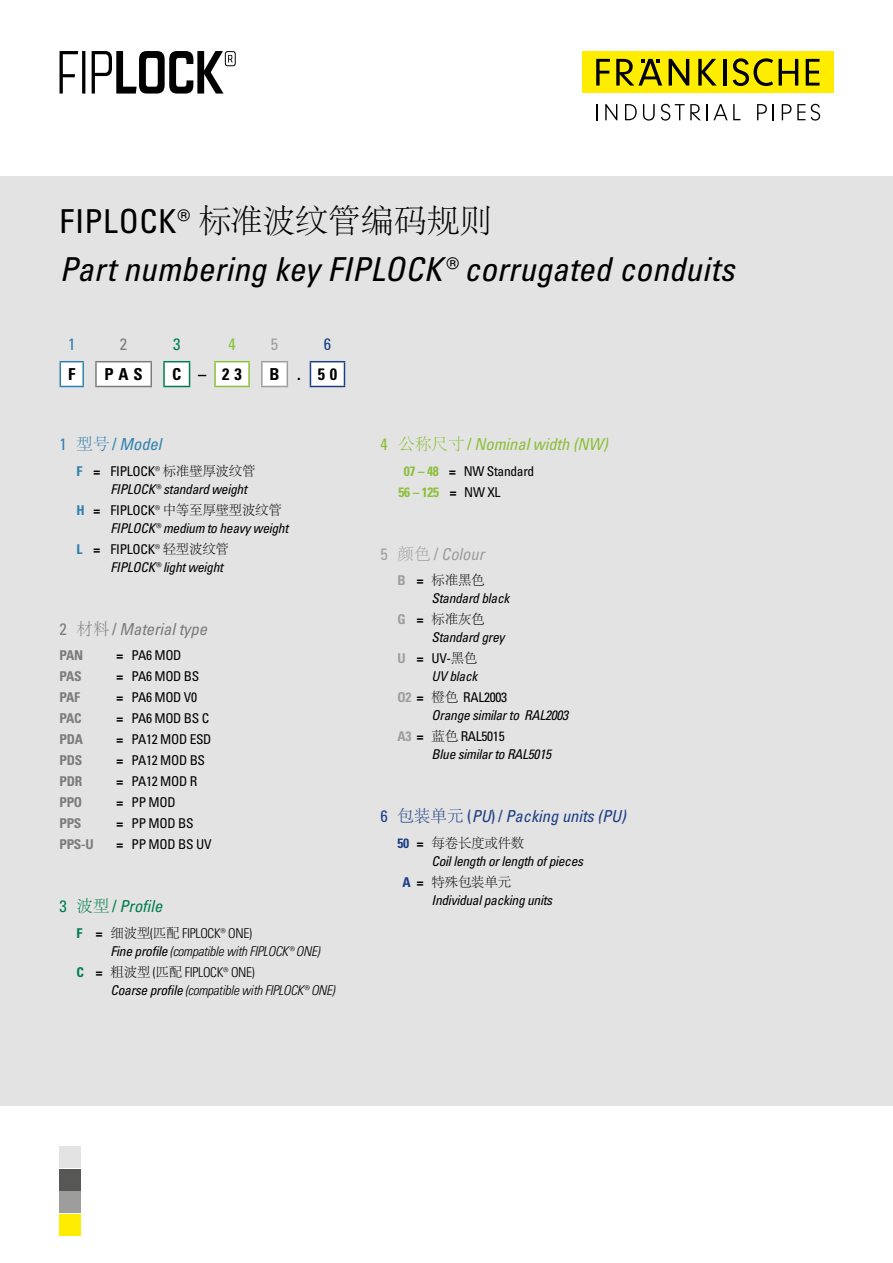
<style>
.page{position:relative;width:893px;height:1263px;background:#fff}
.page>*{position:absolute;margin:0;border:0;box-sizing:border-box;transform-origin:0 0}
.t1{font:italic condensed 33px "Univers LT Pro";letter-spacing:.005em;color:#000}
.t2{font:300 33px "Adobe Song Std";letter-spacing:-.01em;color:#000}
.t3{font:italic condensed 16.5px "Univers LT Pro";color:#1c3f84}
.t4{font:italic condensed 16.5px "Univers LT Pro";color:#8cbf3a}
.t5{font:italic condensed 16.5px "Univers LT Pro";color:#7c7b7b}
.t6{font:700 condensed 16.5px "Univers LT Pro";color:#000}
.t7{font:italic condensed 16.5px "Univers LT Pro";color:#007d4d}
.t8{font:italic condensed 16.5px "Univers LT Pro";color:#9d9d9c}
.t9{font:italic condensed 16.5px "Univers LT Pro";color:#3080ae}
.t10{font:condensed 16.5px "Univers LT Pro";color:#3080ae}
.t11{font:condensed 16.5px "Univers LT Pro";color:#7c7b7b}
.t12{font:condensed 16.5px "Univers LT Pro";color:#007d4d}
.t13{font:condensed 16.5px "Univers LT Pro";color:#8cbf3a}
.t14{font:condensed 16.5px "Univers LT Pro";color:#9d9d9c}
.t15{font:condensed 16.5px "Univers LT Pro";color:#1c3f84}
.t16{font:italic condensed 13.5px/21px "Univers LT Pro";letter-spacing:-.02em;color:#000}
.t17{font:italic 300 condensed 13.5px/18px "Univers LT Pro";letter-spacing:-.02em;color:#000}
.t18{font:condensed 13.5px/21px "Univers LT Pro";letter-spacing:-.02em;color:#000}
.t19{font:300 13.5px "Adobe Song Std";letter-spacing:-.02em;color:#000}
.t20{font:700 condensed 13.5px "Univers LT Pro";letter-spacing:-.02em;color:#7c7b7b}
.s1{font-family:"Univers LT Pro";font-weight:400;font-stretch:condensed}
.s2{font-style:normal}
.s3{font-family:"Adobe Song Std";font-weight:300;font-style:normal;font-stretch:normal}
.s4{font-weight:700;font-style:normal;color:#3080ae}
.s5{font-weight:700;font-style:normal}
.s6{font-weight:300;font-style:normal}
.s7{font-family:"Univers LT Pro";font-weight:700;font-stretch:condensed;color:#3080ae}
.s8{font-family:"Univers LT Pro";font-weight:700;font-stretch:condensed}
.s9{font-family:"Univers LT Pro";font-stretch:condensed}
.s10{font-weight:700}
.s11{font-weight:700;font-style:normal;color:#007d4d}
.s12{font-family:"Adobe Song Std";font-style:normal;font-stretch:normal}
.s13{font-weight:400}
.s14{font-weight:700;color:#8cbf3a}
.s15{font-family:"Univers LT Pro";font-weight:700;font-stretch:condensed;color:#9d9d9c}
.s16{font-weight:700;font-style:normal;color:#9d9d9c}
.s17{font-family:"Univers LT Pro";font-weight:700;font-stretch:condensed;color:#1c3f84}
</style>
<div class="page">
<div style="left:0;top:176px;width:893px;height:930px;background:#e3e3e3"></div>
<div style="left:582px;top:51px;width:251px;height:42px;background:#ffed00"></div>
<svg style="left:596px;top:59px;width:14px;height:27px"></svg>
<svg style="left:616px;top:59px;width:46px;height:27px"></svg>
<svg style="left:669px;top:59px;width:20px;height:27px"></svg>
<svg style="left:698px;top:59px;width:19px;height:27px"></svg>
<hr style="left:723px;top:59px;width:3px;height:27px;background:#000">
<svg style="left:733px;top:58px;width:40px;height:28px"></svg>
<svg style="left:779px;top:59px;width:19px;height:27px"></svg>
<svg style="left:806px;top:59px;width:13px;height:27px"></svg>
<svg style="left:596px;top:104px;width:2px;height:16px"></svg>
<svg style="left:605px;top:104px;width:12px;height:16px"></svg>
<svg style="left:625px;top:104px;width:12px;height:16px"></svg>
<svg style="left:643px;top:104px;width:12px;height:17px"></svg>
<svg style="left:707px;top:104px;width:33px;height:16px"></svg>
<svg style="left:757px;top:104px;width:10px;height:16px"></svg>
<svg style="left:773px;top:104px;width:1px;height:16px"></svg>
<svg style="left:782px;top:104px;width:9px;height:16px"></svg>
<svg style="left:797px;top:104px;width:8px;height:16px"></svg>
<svg style="left:661px;top:104px;width:40px;height:17px"></svg>
<svg style="left:811px;top:104px;width:9px;height:17px"></svg>
<div style="left:60px;top:1147px;width:21px;height:21px;background:#e3e3e3"></div>
<div style="left:60px;top:1169px;width:21px;height:21px;background:#575756"></div>
<div style="left:60px;top:1214px;width:21px;height:21px;background:#ffed00"></div>
<div style="left:60px;top:1192px;width:21px;height:21px;background:#9d9d9c"></div>
<svg style="left:60px;top:361px;width:285px;height:26px"></svg>
<hr style="left:214px;top:361px;width:36px;height:1px;background:#8cbf3a">
<hr style="left:214px;top:362px;width:2px;height:24px;background:#8cbf3a">
<hr style="left:248px;top:362px;width:2px;height:24px;background:#8cbf3a">
<hr style="left:214px;top:386px;width:36px;height:1px;background:#8cbf3a">
<svg style="left:60px;top:51px;width:176px;height:43px"></svg>
<h1 class="t2" style="left:60px;top:203px;width:434px"><span class="s1">FIPLOCK®</span> 标准波纹管编码规则</h1>
<h1 class="t1" style="left:60px;top:248px;width:676px">Part numbering key FIPLOCK® corrugated conduits</h1>
<p class="t10" style="left:68px;top:334px;width:9px">1</p>
<p class="t11" style="left:120px;top:334px;width:9px">2</p>
<p class="t12" style="left:173px;top:334px;width:9px">3</p>
<p class="t13" style="left:228px;top:334px;width:9px">4</p>
<p class="t14" style="left:271px;top:334px;width:9px">5</p>
<p class="t15" style="left:324px;top:334px;width:9px">6</p>
<p class="t6" style="left:68px;top:364px;width:9px">F</p>
<p class="t6" style="left:105px;top:364px;width:39px">P A S</p>
<p class="t6" style="left:172px;top:364px;width:71px">C–2 3</p>
<p class="t6" style="left:269px;top:364px;width:69px">B.5 0</p>
<p class="t9" style="left:60px;top:434px;width:103px"><span class="s2">1</span> <span class="s3">型号</span> <span class="s2">/</span> Model</p>
<p class="t16" style="left:111px;top:462px;width:147px;line-height:18px;text-indent:-34px"><span class="s4">F</span> <span class="s5">=</span> <span class="s2">FIPLOCK</span><span class="s6">®</span> <span class="s3">标准壁厚波纹管<br></span>FIPLOCK® standard weight</p>
<p class="t19" style="left:77px;top:502px;width:207px"><span class="s7">H</span> <span class="s8">=</span> <span class="s1">FIPLOCK</span><span class="s9">®</span> 中等至厚壁型波纹管</p>
<p class="t16" style="left:77px;top:517px;width:213px;text-indent:34px">FIPLOCK® medium to heavy weight<br><span class="s4">L</span> <span class="s5">=</span> <span class="s2">FIPLOCK</span><span class="s6">®</span> <span class="s3">轻型波纹管</span></p>
<p class="t16" style="left:111px;top:556px;width:114px">FIPLOCK® light weight</p>
<p class="t5" style="left:60px;top:618px;width:149px"><span class="s2">2</span> <span class="s3">材料</span> <span class="s2">/</span> Material type</p>
<p class="t20" style="left:60px;top:647px;width:25px">PAN</p>
<p class="t18" style="left:117px;top:644px;width:67px"><span class="s10">=</span> PA6 MOD</p>
<p class="t20" style="left:60px;top:668px;width:23px">PAS</p>
<p class="t18" style="left:117px;top:665px;width:84px"><span class="s10">=</span> PA6 MOD BS</p>
<p class="t20" style="left:60px;top:689px;width:22px">PAF</p>
<p class="t18" style="left:117px;top:686px;width:82px"><span class="s10">=</span> PA6 MOD V0</p>
<p class="t20" style="left:60px;top:710px;width:23px">PAC</p>
<p class="t18" style="left:117px;top:707px;width:94px"><span class="s10">=</span> PA6 MOD BS C</p>
<p class="t20" style="left:60px;top:731px;width:25px">PDA</p>
<p class="t18" style="left:117px;top:728px;width:97px"><span class="s10">=</span> PA12 MOD ESD</p>
<p class="t20" style="left:60px;top:752px;width:24px">PDS</p>
<p class="t18" style="left:117px;top:750px;width:90px"><span class="s10">=</span> PA12 MOD BS</p>
<p class="t20" style="left:60px;top:773px;width:24px">PDR</p>
<p class="t18" style="left:117px;top:771px;width:82px"><span class="s10">=</span> PA12 MOD R</p>
<p class="t20" style="left:60px;top:794px;width:24px">PPO</p>
<p class="t18" style="left:117px;top:792px;width:61px"><span class="s10">=</span> PP MOD</p>
<p class="t20" style="left:60px;top:815px;width:23px">PPS</p>
<p class="t18" style="left:117px;top:813px;width:79px"><span class="s10">=</span> PP MOD BS</p>
<p class="t20" style="left:60px;top:836px;width:36px">PPS-U</p>
<p class="t18" style="left:117px;top:834px;width:96px"><span class="s10">=</span> PP MOD BS UV</p>
<p class="t7" style="left:60px;top:896px;width:104px"><span class="s2">3</span> <span class="s3">波型</span> <span class="s2">/</span> Profile</p>
<p class="t17" style="left:111px;top:923px;width:211px;text-indent:-34px"><span class="s11">F</span> <span class="s5">=</span> <span class="s12">细波型</span><span class="s2">(</span><span class="s12">匹配</span> <span class="s2">FIPLOCK® ONE)<br></span><span class="s13">Fine profile</span> (compatible with FIPLOCK® ONE)</p>
<p class="t17" style="left:111px;top:962px;width:226px;text-indent:-34px"><span class="s11">C</span> <span class="s5">=</span> <span class="s12">粗波型</span> <span class="s2">(</span><span class="s12">匹配</span> <span class="s2">FIPLOCK® ONE)<br></span><span class="s13">Coarse profile</span> (compatible with FIPLOCK® ONE)</p>
<p class="t4" style="left:381px;top:434px;width:229px"><span class="s2">4</span> <span class="s3">公称尺寸</span> <span class="s2">/</span> Nominal width (NW)</p>
<p class="t18" style="left:399px;top:460px;width:137px;text-indent:5px"><span class="s14">07 – 48</span> <span class="s10">=</span> NW Standard<br><span class="s14">56 – 125</span> <span class="s10">=</span> NW XL</p>
<p class="t8" style="left:381px;top:543px;width:105px"><span class="s2">5</span> <span class="s3">颜色</span> <span class="s2">/</span> Colour</p>
<p class="t19" style="left:398px;top:573px;width:89px"><span class="s15">B</span> <span class="s8">=</span> 标准黑色</p>
<p class="t16" style="left:432px;top:587px;width:79px">Standard black</p>
<p class="t19" style="left:398px;top:612px;width:89px"><span class="s15">G</span> <span class="s8">=</span> 标准灰色</p>
<p class="t16" style="left:398px;top:626px;width:108px;text-indent:34px">Standard grey<br><span class="s16">U</span> <span class="s5">=</span> <span class="s2">UV-</span><span class="s3">黑色</span></p>
<p class="t16" style="left:398px;top:665px;width:111px;text-align:center">UV black<br><span class="s16">O2</span> <span class="s5">=</span> <span class="s3">橙色</span> <span class="s2">RAL2003</span></p>
<p class="t16" style="left:398px;top:704px;width:172px;text-indent:34px">Orange similar to RAL2003<br><span class="s16">A3</span> <span class="s5">=</span> <span class="s3">蓝色</span> <span class="s2">RAL5015</span></p>
<p class="t16" style="left:432px;top:743px;width:121px">Blue similar to RAL5015</p>
<p class="t3" style="left:381px;top:806px;width:247px"><span class="s2">6</span> <span class="s3">包装单元</span> <span class="s2">(</span>PU<span class="s2">) /</span> Packing units (PU)</p>
<p class="t19" style="left:398px;top:835px;width:128px"><span class="s17">50</span> <span class="s8">=</span> 每卷长度或件数</p>
<p class="t16" style="left:432px;top:850px;width:153px">Coil length or length of pieces</p>
<p class="t19" style="left:403px;top:874px;width:110px"><span class="s17">A</span> <span class="s8">=</span> 特殊包装单元</p>
<p class="t16" style="left:432px;top:889px;width:122px">Individual packing units</p>
</div>
